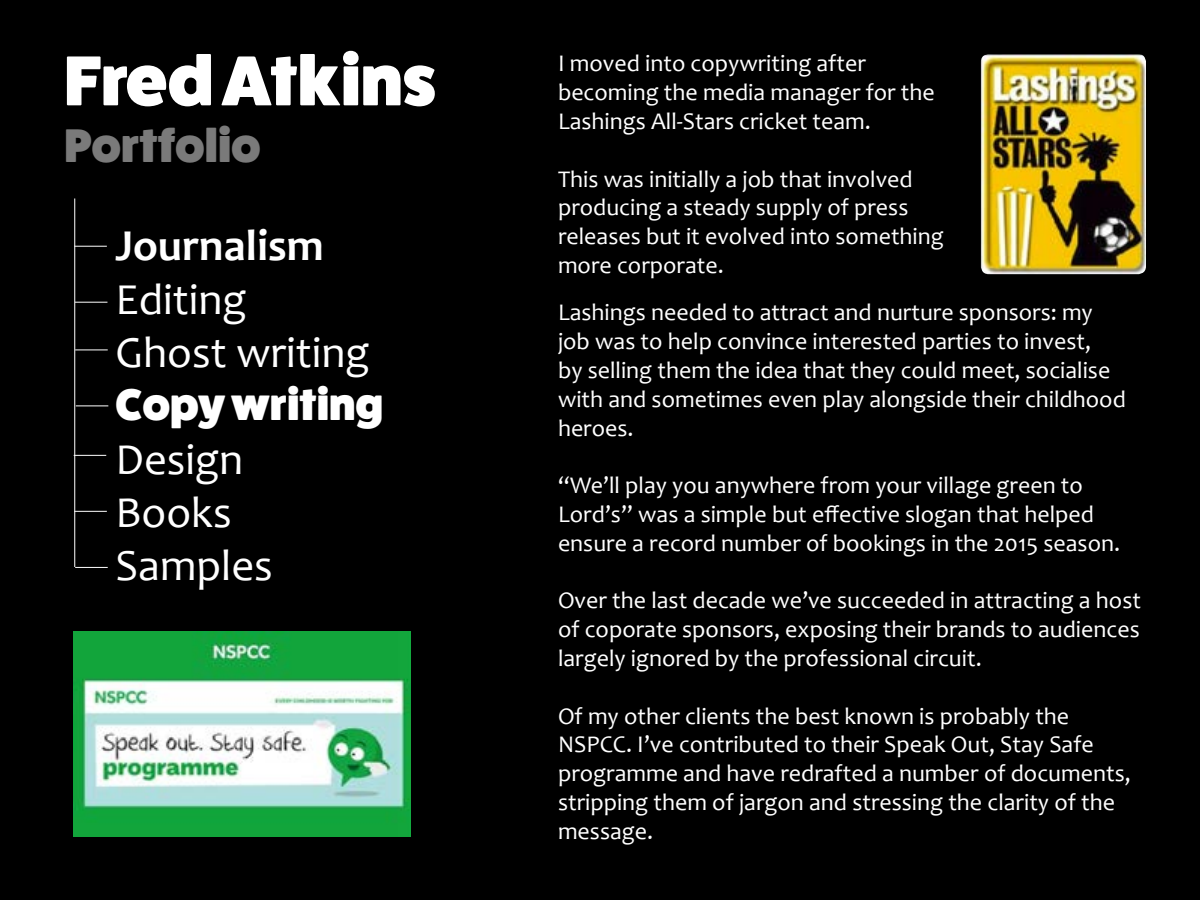
<style>
.page{position:relative;width:1200px;height:900px;background:#000}
.page>*{position:absolute;margin:0;border:0;box-sizing:border-box;transform-origin:0 0}
.t1{font:800 70.8px "Fat Frank";color:#fff}
.t2{font:800 47.4px "Fat Frank";color:#7a7a7a}
.t3{font:44.4px/53.4px "Candara";color:#fff}
.t4{font:800 44.4px "Fat Frank";color:#fff}
.t5{font:700 44.4px "Candara";color:#fff}
.t6{font:24px/28.8px "Candara";color:#fff}
</style>
<div class="page">
<img style="left:74px;top:632px;width:336px;height:205px">
<img style="left:981px;top:54px;width:165px;height:220px">
<hr style="left:74px;top:198px;width:1px;height:369px;background:#fff">
<hr style="left:74px;top:246px;width:33px;height:1px;background:#fff">
<hr style="left:75px;top:302px;width:32px;height:1px;background:#fff">
<hr style="left:75px;top:349px;width:33px;height:1px;background:#fff">
<hr style="left:76px;top:405px;width:32px;height:1px;background:#fff">
<hr style="left:74px;top:455px;width:32px;height:1px;background:#fff">
<hr style="left:74px;top:511px;width:33px;height:1px;background:#fff">
<hr style="left:75px;top:567px;width:33px;height:1px;background:#fff">
<h1 class="t1" style="left:64px;top:41px;width:373px">Fred Atkins</h1>
<h2 class="t2" style="left:64px;top:119px;width:198px">Portfolio</h2>
<h3 class="t5" style="left:116px;top:218px;width:210px">Journalism</h3>
<h3 class="t3" style="left:116px;top:272px;width:256px">Editing<br>Ghost writing</h3>
<h3 class="t4" style="left:116px;top:380px;width:269px">Copy writing</h3>
<h3 class="t3" style="left:116px;top:432px;width:159px">Design<br>Books<br>Samples</h3>
<p class="t6" style="left:558px;top:49px;width:378px">I moved into copywriting after becoming the media manager for the<br>Lashings All-Stars cricket team.</p>
<p class="t6" style="left:558px;top:164px;width:387px">This was initially a job that involved producing a steady supply of press releases but it evolved into something more corporate.</p>
<p class="t6" style="left:558px;top:298px;width:569px">Lashings needed to attract and nurture sponsors: my job was to help convince interested parties to invest,<br>by selling them the idea that they could meet, socialise with and sometimes even play alongside their childhood heroes.</p>
<p class="t6" style="left:558px;top:471px;width:564px">“We’ll play you anywhere from your village green to<br>Lord’s” was a simple but effective slogan that helped ensure a record number of bookings in the 2015 season.</p>
<p class="t6" style="left:558px;top:586px;width:585px;text-align:justify">Over the last decade we’ve succeeded in attracting a host of coporate sponsors, exposing their brands to audiences largely ignored by the professional circuit.</p>
<p class="t6" style="left:558px;top:701px;width:574px">Of my other clients the best known is probably the NSPCC. I’ve contributed to their Speak Out, Stay Safe programme and have redrafted a number of documents, stripping them of jargon and stressing the clarity of the message.</p>
</div>
